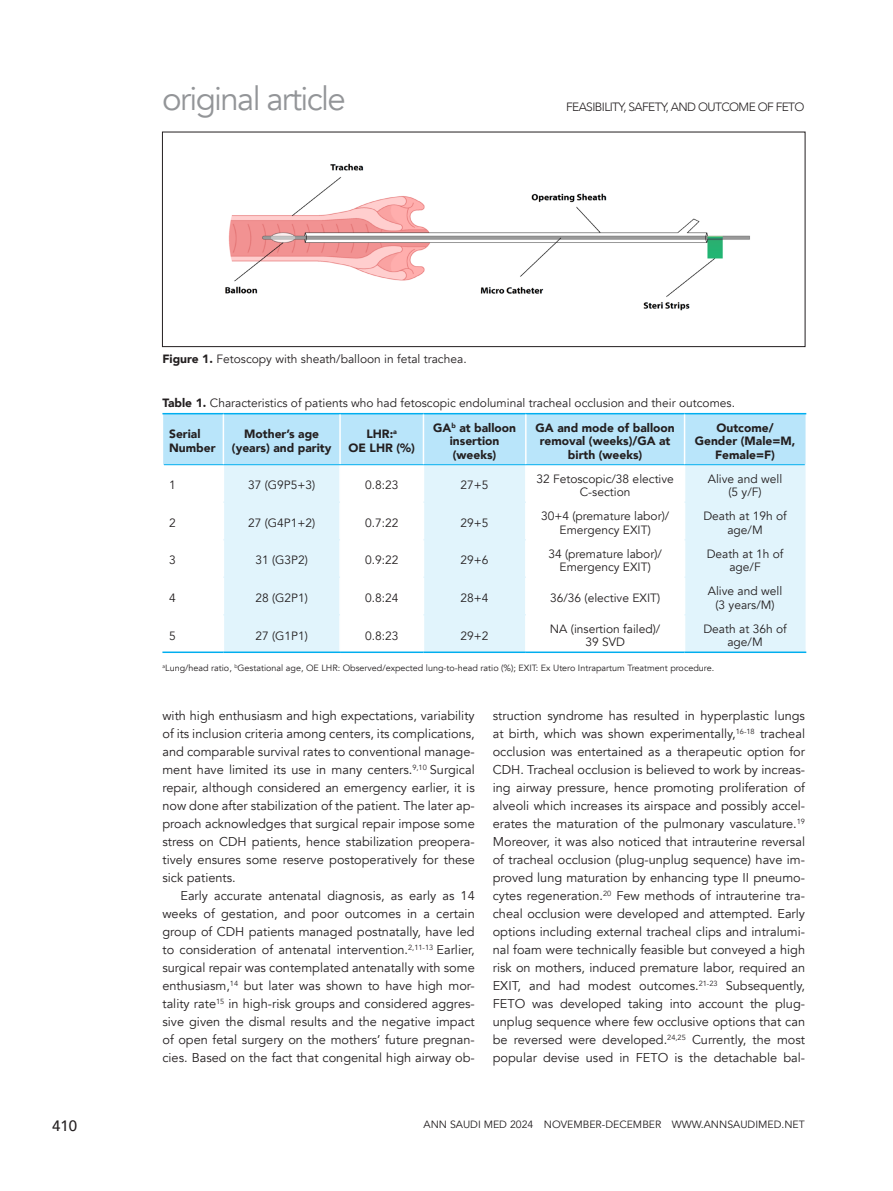
<style>
.page{position:relative;width:893px;height:1191px;background:#fff}
.page>*{position:absolute;margin:0;border:0;box-sizing:border-box;transform-origin:0 0}
.t1{font:33px "Avenir";letter-spacing:-.05em;color:#939598}
.t2{font:500 15px "Avenir";color:#231f20}
.body{font:12.75px/18px "Avenir";color:#231f20;text-align:justify}
.body_after_sub{font:12.75px/18px "Avenir";color:#231f20;text-align:justify}
.table_body_center{font:12px/13.5px "Avenir";color:#231f20;text-align:center}
.table_body_center-2{font:900 12px/13.5px "Avenir";color:#231f20;text-align:center}
.t3{font:300 12px "Avenir";letter-spacing:-.05em;color:#231f20}
.table_body_left{font:900 12px/13.5px "Avenir";color:#231f20}
.table_body_left-2{font:12px "Avenir";color:#231f20}
.t4{font:10.5px "Avenir";color:#231f20}
.table_footnotes_spac{font:9px "Avenir";color:#231f20}
.s1{font-weight:900}
</style>
<div class="page">
<img style="left:225px;top:163px;width:525px;height:148px">
<div style="left:162px;top:132px;width:643px;height:215px;border:1px solid #231f20"></div>
<div style="left:163px;top:414px;width:642px;height:51px;background:#b9e5fa"></div>
<svg style="left:223px;top:465px;width:582px;height:186px;fill:#e1f4fc"></svg>
<hr style="left:223px;top:465px;width:1px;height:36px;background:#fff">
<hr style="left:339px;top:465px;width:2px;height:36px;background:#fff">
<hr style="left:423px;top:465px;width:1px;height:36px;background:#fff">
<hr style="left:525px;top:465px;width:2px;height:36px;background:#fff">
<hr style="left:684px;top:465px;width:1px;height:36px;background:#fff">
<hr style="left:223px;top:503px;width:1px;height:36px;background:#fff">
<hr style="left:339px;top:503px;width:2px;height:36px;background:#fff">
<hr style="left:423px;top:503px;width:1px;height:36px;background:#fff">
<hr style="left:525px;top:503px;width:2px;height:36px;background:#fff">
<hr style="left:684px;top:503px;width:1px;height:36px;background:#fff">
<hr style="left:223px;top:540px;width:1px;height:36px;background:#fff">
<hr style="left:339px;top:540px;width:2px;height:36px;background:#fff">
<hr style="left:423px;top:540px;width:1px;height:36px;background:#fff">
<hr style="left:525px;top:540px;width:2px;height:36px;background:#fff">
<hr style="left:684px;top:540px;width:1px;height:36px;background:#fff">
<hr style="left:223px;top:578px;width:1px;height:36px;background:#fff">
<hr style="left:339px;top:578px;width:2px;height:36px;background:#fff">
<hr style="left:423px;top:578px;width:1px;height:36px;background:#fff">
<hr style="left:525px;top:578px;width:2px;height:36px;background:#fff">
<hr style="left:684px;top:578px;width:1px;height:36px;background:#fff">
<hr style="left:223px;top:615px;width:1px;height:36px;background:#fff">
<hr style="left:339px;top:615px;width:2px;height:36px;background:#fff">
<hr style="left:423px;top:615px;width:1px;height:36px;background:#fff">
<hr style="left:525px;top:615px;width:2px;height:36px;background:#fff">
<hr style="left:684px;top:615px;width:1px;height:36px;background:#fff">
<hr style="left:162px;top:651px;width:61px;height:2px;background:#00aeef">
<hr style="left:223px;top:651px;width:117px;height:2px;background:#00aeef">
<hr style="left:340px;top:651px;width:83px;height:2px;background:#00aeef">
<hr style="left:423px;top:651px;width:103px;height:2px;background:#00aeef">
<hr style="left:526px;top:651px;width:158px;height:2px;background:#00aeef">
<hr style="left:684px;top:651px;width:122px;height:2px;background:#00aeef">
<hr style="left:162px;top:413px;width:61px;height:1px;background:#00aeef">
<hr style="left:223px;top:413px;width:117px;height:1px;background:#00aeef">
<hr style="left:340px;top:413px;width:83px;height:1px;background:#00aeef">
<hr style="left:423px;top:413px;width:103px;height:1px;background:#00aeef">
<hr style="left:526px;top:413px;width:158px;height:1px;background:#00aeef">
<hr style="left:684px;top:413px;width:122px;height:1px;background:#00aeef">
<hr style="left:223px;top:414px;width:1px;height:50px;background:#fff">
<hr style="left:339px;top:414px;width:2px;height:50px;background:#fff">
<hr style="left:423px;top:414px;width:1px;height:50px;background:#fff">
<hr style="left:525px;top:414px;width:2px;height:50px;background:#fff">
<hr style="left:684px;top:414px;width:1px;height:50px;background:#fff">
<hr style="left:164px;top:464px;width:59px;height:1px;background:#00aeef">
<hr style="left:223px;top:464px;width:117px;height:1px;background:#00aeef">
<hr style="left:340px;top:464px;width:83px;height:1px;background:#00aeef">
<hr style="left:423px;top:464px;width:103px;height:1px;background:#00aeef">
<hr style="left:526px;top:464px;width:158px;height:1px;background:#00aeef">
<hr style="left:684px;top:464px;width:121px;height:1px;background:#00aeef">
<h1 class="t1" style="left:162px;top:78px;width:185px">original article</h1>
<p class="table_body_center" style="left:162px;top:352px;width:306px"><span class="s1">Figure 1.</span> Fetoscopy with sheath/balloon in fetal trachea.</p>
<p class="t3" style="left:566px;top:100px;width:240px">FEASIBILITY, SAFETY, AND OUTCOME OF FETO</p>
<p class="table_body_center" style="left:162px;top:396px;width:574px"><span class="s1">Table 1.</span> Characteristics of patients who had fetoscopic endoluminal tracheal occlusion and their outcomes.</p>
<p class="table_body_left" style="left:169px;top:427px;width:48px">Serial<br>Number</p>
<p class="table_body_center-2" style="left:232px;top:427px;width:101px">Mother’s age (years) and parity</p>
<p class="table_body_center-2" style="left:366px;top:427px;width:32px">LHR:<sup>a</sup></p>
<p class="table_body_center-2" style="left:433px;top:420px;width:84px">GA<sup>b</sup> at balloon insertion (weeks)</p>
<p class="table_body_center-2" style="left:536px;top:420px;width:141px">GA and mode of balloon removal (weeks)/GA at birth (weeks)</p>
<p class="table_body_center-2" style="left:695px;top:420px;width:102px">Outcome/<br>Gender (Male=M,<br>Female=F)</p>
<p class="table_body_center-2" style="left:349px;top:441px;width:68px">OE LHR (%)</p>
<p class="table_body_left-2" style="left:169px;top:478px;width:8px">1</p>
<p class="table_body_center" style="left:248px;top:479px;width:69px">37 (G9P5+3)</p>
<p class="table_body_center" style="left:365px;top:479px;width:35px">0.8:23</p>
<p class="table_body_center" style="left:461px;top:479px;width:30px">27+5</p>
<p class="table_body_center" style="left:536px;top:472px;width:139px">32 Fetoscopic/38 elective<br>C-section</p>
<p class="table_body_center" style="left:708px;top:472px;width:76px">Alive and well</p>
<p class="table_body_center" style="left:728px;top:485px;width:35px">(5 y/F)</p>
<p class="table_body_left-2" style="left:169px;top:516px;width:8px">2</p>
<p class="table_body_center" style="left:248px;top:516px;width:69px">27 (G4P1+2)</p>
<p class="table_body_center" style="left:365px;top:516px;width:35px">0.7:22</p>
<p class="table_body_center" style="left:461px;top:516px;width:30px">29+5</p>
<p class="table_body_center" style="left:541px;top:509px;width:130px">30+4 (premature labor)/<br>Emergency EXIT)</p>
<p class="table_body_center" style="left:703px;top:509px;width:85px">Death at 19h of age/M</p>
<p class="table_body_left-2" style="left:169px;top:553px;width:8px">3</p>
<p class="table_body_center" style="left:255px;top:554px;width:54px">31 (G3P2)</p>
<p class="table_body_center" style="left:365px;top:554px;width:35px">0.9:22</p>
<p class="table_body_center" style="left:461px;top:554px;width:30px">29+6</p>
<p class="table_body_center" style="left:548px;top:547px;width:115px">34 (premature labor)/<br>Emergency EXIT)</p>
<p class="table_body_center" style="left:707px;top:547px;width:78px">Death at 1h of age/F</p>
<p class="table_body_left-2" style="left:169px;top:591px;width:8px">4</p>
<p class="table_body_center" style="left:255px;top:591px;width:54px">28 (G2P1)</p>
<p class="table_body_center" style="left:365px;top:591px;width:35px">0.8:24</p>
<p class="table_body_center" style="left:461px;top:591px;width:30px">28+4</p>
<p class="table_body_center" style="left:550px;top:591px;width:112px">36/36 (elective EXIT)</p>
<p class="table_body_center" style="left:708px;top:584px;width:76px">Alive and well</p>
<p class="table_body_center" style="left:715px;top:598px;width:61px">(3 years/M)</p>
<p class="table_body_center" style="left:703px;top:622px;width:85px">Death at 36h of age/M</p>
<p class="table_footnotes_spac" style="left:162px;top:662px;width:553px"><sup>a</sup>Lung/head ratio, <sup>b</sup>Gestational age, OE LHR: Observed/expected lung-to-head ratio (%); EXIT: Ex Utero Intrapartum Treatment procedure.</p>
<p class="table_body_center" style="left:550px;top:622px;width:112px">NA (insertion failed)/</p>
<p class="table_body_center" style="left:585px;top:635px;width:41px">39 SVD</p>
<p class="table_body_left-2" style="left:169px;top:628px;width:8px">5</p>
<p class="table_body_center" style="left:255px;top:629px;width:54px">27 (G1P1)</p>
<p class="table_body_center" style="left:365px;top:629px;width:35px">0.8:23</p>
<p class="table_body_center" style="left:461px;top:629px;width:30px">29+2</p>
<p class="body_after_sub" style="left:162px;top:707px;width:314px">with high enthusiasm and high expectations, variability of its inclusion criteria among centers, its complications, and comparable survival rates to conventional manage&shy;ment have limited its use in many centers.<sup>9,10</sup> Surgical repair, although considered an emergency earlier, it is now done after stabilization of the patient. The later ap&shy;proach acknowledges that surgical repair impose some stress on CDH patients, hence stabilization preopera&shy;tively ensures some reserve postoperatively for these sick patients.</p>
<p class="body" style="left:162px;top:887px;width:314px;text-indent:18px">Early accurate antenatal diagnosis, as early as 14 weeks of gestation, and poor outcomes in a certain group of CDH patients managed postnatally, have led to consideration of antenatal intervention.<sup>2,11-13</sup> Earlier, surgical repair was contemplated antenatally with some enthusiasm,<sup>14</sup> but later was shown to have high mor&shy;tality rate<sup>15</sup> in high-risk groups and considered aggres&shy;sive given the dismal results and the negative impact of open fetal surgery on the mothers’ future pregnan&shy;cies. Based on the fact that congenital high airway ob-</p>
<p class="body" style="left:493px;top:707px;width:314px">struction syndrome has resulted in hyperplastic lungs at birth, which was shown experimentally,<sup>16-18</sup> tracheal occlusion was entertained as a therapeutic option for CDH. Tracheal occlusion is believed to work by increas&shy;ing airway pressure, hence promoting proliferation of alveoli which increases its airspace and possibly accel&shy;erates the maturation of the pulmonary vasculature.<sup>19<br></sup>Moreover, it was also noticed that intrauterine reversal of tracheal occlusion (plug-unplug sequence) have im&shy;proved lung maturation by enhancing type II pneumo&shy;cytes regeneration.<sup>20</sup> Few methods of intrauterine tra&shy;cheal occlusion were developed and attempted. Early options including external tracheal clips and intralumi&shy;nal foam were technically feasible but conveyed a high risk on mothers, induced premature labor, required an EXIT, and had modest outcomes.<sup>21-23</sup> Subsequently, FETO was developed taking into account the plug&shy;unplug sequence where few occlusive options that can be reversed were developed.<sup>24,25</sup> Currently, the most popular devise used in FETO is the detachable bal-</p>
<p class="t2" style="left:52px;top:1112px;width:27px">410</p>
<p class="t4" style="left:424px;top:1118px;width:383px">ANN SAUDI MED 2024 NOVEMBER-DECEMBER WWW.ANNSAUDIMED.NET</p>
</div>
